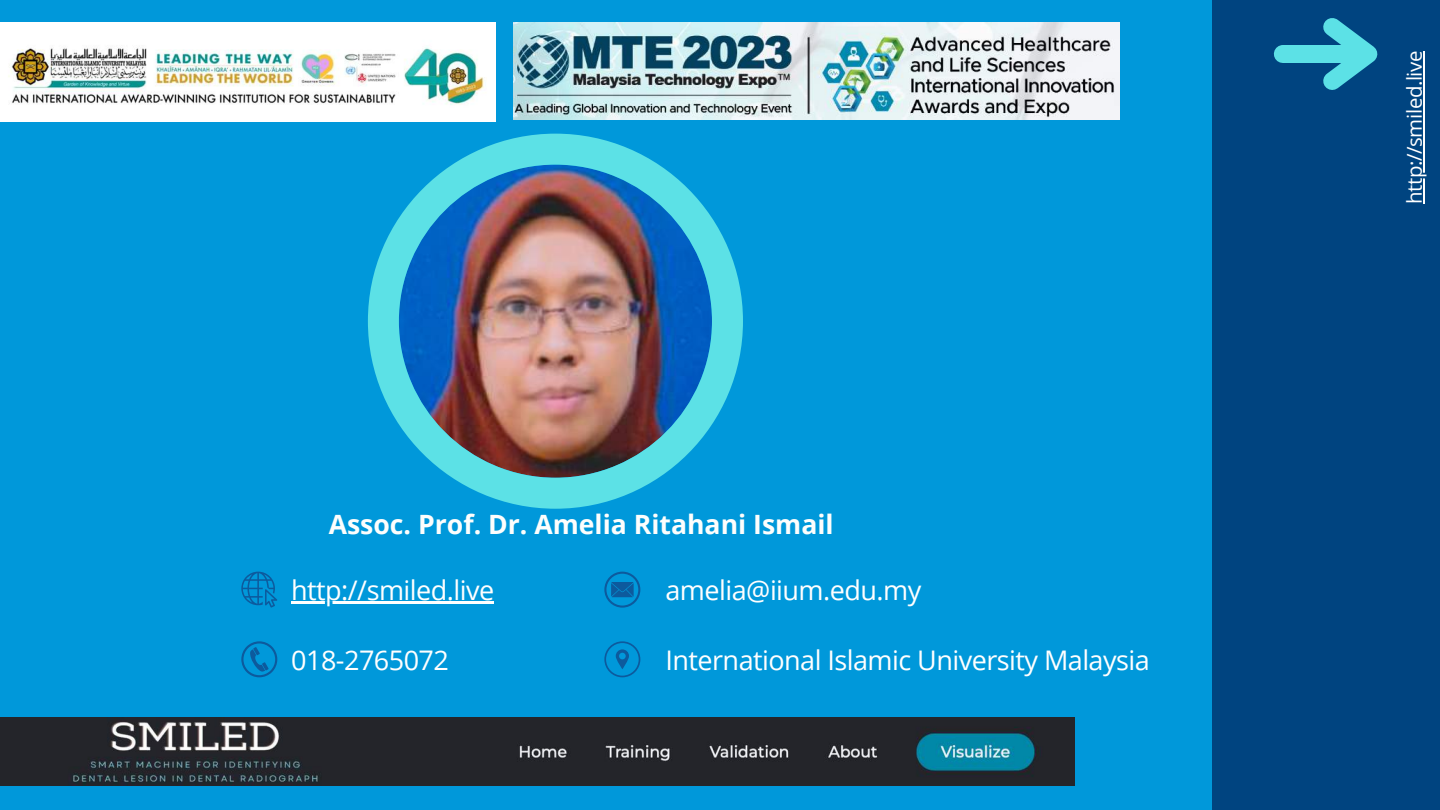
<style>
.page{position:relative;width:1440px;height:810px;background:#0098da}
.page>*{position:absolute;margin:0;border:0;box-sizing:border-box;transform-origin:0 0}
.t1{font:27px "Open Sans";letter-spacing:-.02em;color:#fff}
.t2{font:700 26.6px "Open Sans";color:#fdfefd}
.t3{font:20.4px "Open Sans";letter-spacing:-.02em;color:#fff}
</style>
<div class="page">
<div style="left:1213px;top:0;width:227px;height:810px;background:#004480"></div>
<img style="left:0;top:22px;width:496px;height:99px">
<img style="left:514px;top:22px;width:605px;height:98px">
<svg style="left:241px;top:572px;width:36px;height:36px"></svg>
<svg style="left:241px;top:641px;width:36px;height:36px"></svg>
<svg style="left:604px;top:641px;width:36px;height:36px"></svg>
<svg style="left:604px;top:572px;width:36px;height:36px"></svg>
<img style="left:0;top:718px;width:1075px;height:67px">
<img style="left:368px;top:134px;width:375px;height:375px">
<hr style="left:291px;top:601px;width:203px;height:3px;background:#fff">
<div style="left:1283px;top:45px;width:81px;height:18px;background:#5ce1e6"></div>
<svg style="left:1323px;top:18px;width:55px;height:72px"></svg>
<hr style="left:1423px;top:51px;width:2px;height:153px;background:#fff">
<p class="t2" style="left:329px;top:505px;width:506px">Assoc. Prof. Dr. Amelia Ritahani Ismail</p>
<p class="t1" style="left:291px;top:571px;width:204px">http://smiled.live</p>
<p class="t1" style="left:291px;top:641px;width:159px">018-2765072</p>
<p class="t1" style="left:666px;top:571px;width:257px">amelia@iium.edu.my</p>
<p class="t1" style="left:666px;top:641px;width:486px">International Islamic University Malaysia</p>
<p class="t3" style="left:1400px;top:204px;width:155px;rotate:-90deg">http://smiled.live</p>
</div>
